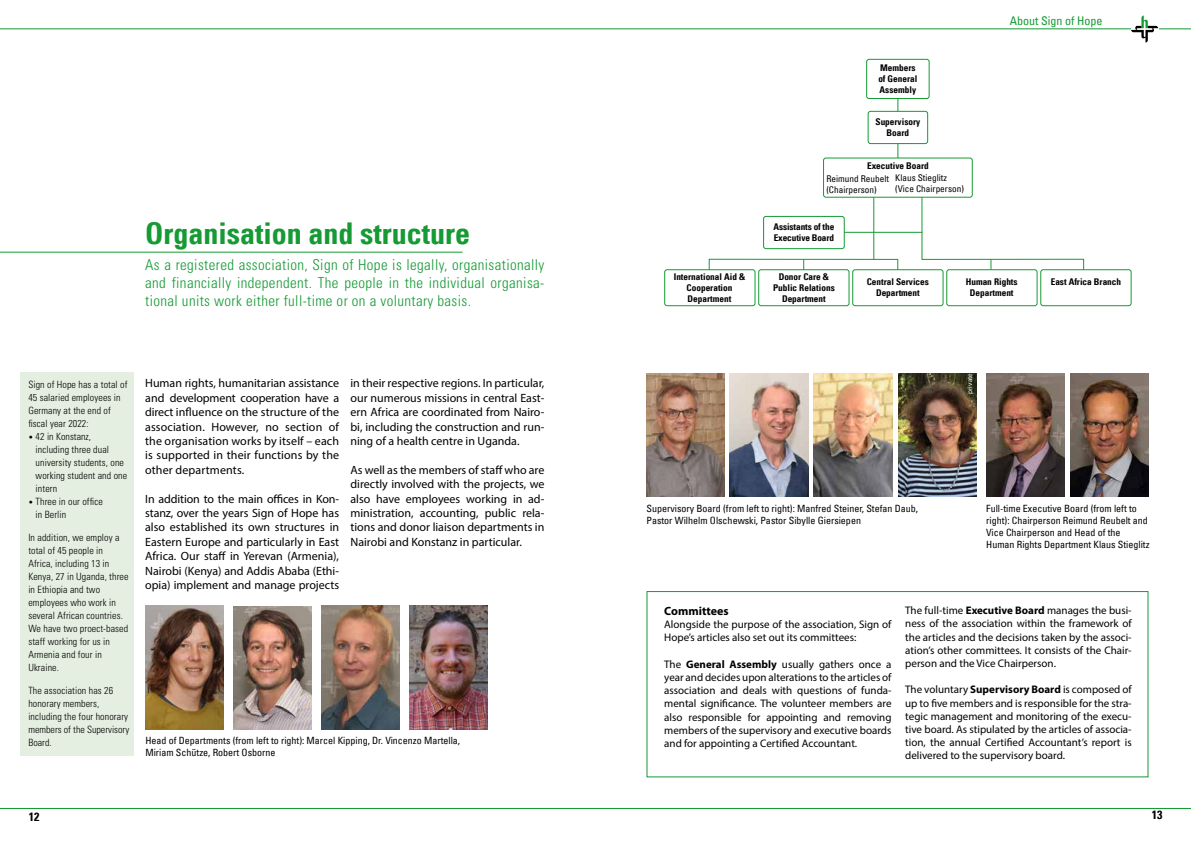
<style>
.page{position:relative;width:1191px;height:842px;background:#fff}
.page>*{position:absolute;margin:0;border:0;box-sizing:border-box;transform-origin:0 0}
.t1{font:700 condensed 30px "Univers LT";color:#159a34}
.t2{font:300 condensed 15px/18px "Univers LT Std";letter-spacing:.025em;color:#159a34;text-align:justify}
.t3{font:12px/14.4px "Myriad Pro";color:#000;text-align:justify}
.t4{font:condensed 12px "Univers LT";color:#159a34}
.t5{font:700 12px "Myriad Pro";color:#000}
.t6{font:700 condensed 12px "Univers LT";color:#000}
.t7{font:11px/13.2px "Myriad Pro";color:#000;text-align:justify}
.t8{font:300 condensed 10px/13px "Univers LT Std";letter-spacing:.01em;color:#000}
.t9{font:condensed 10px/12px "Univers LT";color:#000}
.t10{font:700 condensed 9.3px/11.1px "Univers LT";color:#000;text-align:center}
.t11{font:condensed 9.3px/11.1px "Univers LT";color:#000}
.t12{font:7px "Myriad Pro";letter-spacing:.025em;color:#fff}
.s1{font-size:8px}
.s2{font-weight:700}
</style>
<div class="page">
<img style="left:646px;top:373px;width:78px;height:124px">
<img style="left:145px;top:606px;width:78px;height:123px">
<hr style="left:0;top:808px;width:1191px;height:1px;background:#159a34">
<div style="left:20px;top:372px;width:114px;height:384px;background:#e5efe1"></div>
<div style="left:646px;top:591px;width:502px;height:186px;background:#fff;border:1px solid #159a34"></div>
<img style="left:730px;top:373px;width:78px;height:124px">
<img style="left:233px;top:606px;width:79px;height:123px">
<img style="left:898px;top:373px;width:78px;height:124px">
<img style="left:410px;top:606px;width:78px;height:123px">
<img style="left:814px;top:373px;width:78px;height:124px">
<img style="left:321px;top:606px;width:79px;height:123px">
<img style="left:1070px;top:373px;width:78px;height:124px">
<img style="left:986px;top:373px;width:78px;height:124px">
<hr style="left:0;top:252px;width:462px;height:1px;background:#159a34">
<hr style="left:0;top:28px;width:1191px;height:1px;background:#159a34">
<div style="left:1130px;top:13px;width:28px;height:33px;background:#fff"></div>
<svg style="left:1131px;top:16px;width:27px;height:27px"></svg>
<hr style="left:873px;top:177px;width:1px;height:82px;background:#159a34">
<hr style="left:814px;top:232px;width:108px;height:1px;background:#159a34">
<div style="left:763px;top:216px;width:81px;height:33px;background:#fff;border-radius:2px"></div>
<div style="left:763px;top:216px;width:81px;height:33px;border:1px solid #159a34;border-radius:2px"></div>
<hr style="left:897px;top:76px;width:1px;height:99px;background:#159a34">
<div style="left:866px;top:59px;width:63px;height:39px;background:#fff;border-radius:2px"></div>
<div style="left:866px;top:59px;width:63px;height:40px;border:1px solid #159a34;border-radius:2px"></div>
<div style="left:868px;top:111px;width:59px;height:33px;background:#fff;border-radius:2px"></div>
<div style="left:867px;top:111px;width:61px;height:33px;border:1px solid #159a34;border-radius:2px"></div>
<div style="left:823px;top:158px;width:149px;height:39px;background:#fff;border-radius:2px"></div>
<div style="left:823px;top:158px;width:149px;height:40px;border:1px solid #159a34;border-radius:2px"></div>
<svg style="left:708px;top:258px;width:190px;height:22px"></svg>
<svg style="left:921px;top:166px;width:163px;height:113px"></svg>
<div style="left:1040px;top:270px;width:91px;height:36px;background:#fff;border-radius:2px"></div>
<div style="left:1040px;top:269px;width:91px;height:37px;border:1px solid #159a34;border-radius:2px"></div>
<div style="left:664px;top:270px;width:91px;height:36px;background:#fff;border-radius:2px"></div>
<div style="left:664px;top:269px;width:91px;height:37px;border:1px solid #159a34;border-radius:2px"></div>
<div style="left:758px;top:270px;width:91px;height:36px;background:#fff;border-radius:2px"></div>
<div style="left:758px;top:269px;width:91px;height:37px;border:1px solid #159a34;border-radius:2px"></div>
<div style="left:946px;top:270px;width:91px;height:36px;background:#fff;border-radius:2px"></div>
<div style="left:946px;top:269px;width:91px;height:37px;border:1px solid #159a34;border-radius:2px"></div>
<div style="left:852px;top:270px;width:91px;height:36px;background:#fff;border-radius:2px"></div>
<div style="left:852px;top:269px;width:91px;height:37px;border:1px solid #159a34;border-radius:2px"></div>
<h1 class="t1" style="left:145px;top:214px;width:326px">Organisation and structure</h1>
<p class="t2" style="left:145px;top:256px;width:401px">As a registered association, Sign of Hope is legally, organisationally and financially independent. The people in the individual organisa&shy;tional units work either full-time or on a voluntary basis.</p>
<p class="t8" style="left:28px;top:378px;width:101px">Sign of Hope has a total of<br>45 salaried employees in<br>Germany at the end of fiscal year 2022:</p>
<p class="t8" style="left:36px;top:430px;width:93px;text-indent:-7px"><span class="s1">•</span> 42 in Konstanz, including three dual university students, one working student and one intern</p>
<p class="t8" style="left:36px;top:495px;width:69px;text-indent:-7px"><span class="s1">•</span> Three in our office in Berlin</p>
<p class="t8" style="left:28px;top:531px;width:102px">In addition, we employ a total of 45 people in<br>Africa, including 13 in<br>Kenya, 27 in Uganda, three in Ethiopia and two employees who work in several African countries.<br>We have two proect-based staff working for us in<br>Armenia and four in<br>Ukraine.</p>
<p class="t8" style="left:28px;top:684px;width:102px">The association has 26 honorary members, including the four honorary members of the Supervisory<br>Board.</p>
<p class="t3" style="left:145px;top:376px;width:195px">Human rights, humanitarian assistance and development cooperation have a direct influence on the structure of the association. However, no section of the organisation works by itself – each is supported in their functions by the other departments.</p>
<p class="t3" style="left:145px;top:491px;width:195px">In addition to the main offices in Kon&shy;stanz, over the years Sign of Hope has also established its own structures in Eastern Europe and particularly in East Africa. Our staff in Yerevan (Armenia), Nairobi (Kenya) and Addis Ababa (Ethi&shy;opia) implement and manage projects</p>
<p class="t3" style="left:350px;top:376px;width:195px">in their respective regions. In particular, our numerous missions in central East&shy;ern Africa are coordinated from Nairo&shy;bi, including the construction and run&shy;ning of a health centre in Uganda.</p>
<p class="t3" style="left:350px;top:462px;width:195px">As well as the members of staff who are directly involved with the projects, we also have employees working in ad&shy;ministration, accounting, public rela&shy;tions and donor liaison departments in Nairobi and Konstanz in particular.</p>
<p class="t9" style="left:145px;top:734px;width:316px">Head of Departments (from left to right): Marcel Kipping, Dr. Vincenzo Martella,<br>Miriam Schütze, Robert Osborne</p>
<p class="t10" style="left:878px;top:62px;width:41px;text-align:left">Members of General<br>Assembly</p>
<p class="t10" style="left:875px;top:116px;width:46px">Supervisory<br>Board</p>
<p class="t10" style="left:867px;top:160px;width:63px">Executive Board</p>
<p class="t11" style="left:895px;top:172px;width:70px">Klaus Stieglitz (Vice Chairperson)</p>
<p class="t11" style="left:826px;top:173px;width:64px">Reimund Reubelt (Chairperson)</p>
<p class="t10" style="left:773px;top:221px;width:62px;text-align:left">Assistants of the<br>Executive Board</p>
<p class="t4" style="left:1009px;top:13px;width:94px">About Sign of Hope</p>
<p class="t10" style="left:674px;top:271px;width:73px">International Aid &amp;<br>Cooperation<br>Department</p>
<p class="t10" style="left:773px;top:271px;width:63px">Donor Care &amp;<br>Public Relations<br>Department</p>
<p class="t10" style="left:965px;top:276px;width:53px">Human Rights<br>Department</p>
<p class="t10" style="left:866px;top:276px;width:64px">Central Services<br>Department</p>
<p class="t12" style="left:965px;top:394px;width:23px;rotate:-90deg">private</p>
<p class="t10" style="left:1050px;top:276px;width:72px">East Africa Branch</p>
<p class="t9" style="left:646px;top:502px;width:273px">Supervisory Board (from left to right): Manfred Steiner, Stefan Daub,<br>Pastor Wilhelm Olschewski, Pastor Sibylle Giersiepen</p>
<p class="t9" style="left:986px;top:502px;width:165px">Full-time Executive Board (from left to right): Chairperson Reimund Reubelt and Vice Chairperson and Head of the Human Rights Department Klaus Stieglitz</p>
<p class="t5" style="left:664px;top:603px;width:66px">Committees</p>
<p class="t7" style="left:664px;top:618px;width:229px">Alongside the purpose of the association, Sign of<br>Hope’s articles also set out its committees:</p>
<p class="t7" style="left:664px;top:657px;width:229px">The <span class="s2">General Assembly</span> usually gathers once a year and decides upon alterations to the articles of association and deals with questions of funda&shy;mental significance. The volunteer members are also responsible for appointing and removing members of the supervisory and executive boards and for appointing a Certified Accountant.</p>
<p class="t7" style="left:905px;top:604px;width:228px">The full-time <span class="s2">Executive Board</span> manages the busi&shy;ness of the association within the framework of the articles and the decisions taken by the associ&shy;ation’s other committees. It consists of the Chair&shy;person and the Vice Chairperson.</p>
<p class="t7" style="left:905px;top:683px;width:228px">The voluntary <span class="s2">Supervisory Board</span> is composed of up to five members and is responsible for the stra&shy;tegic management and monitoring of the execu&shy;tive board. As stipulated by the articles of associa&shy;tion, the annual Certified Accountant’s report is delivered to the supervisory board.</p>
<p class="t6" style="left:29px;top:809px;width:12px">12</p>
<p class="t6" style="left:1152px;top:808px;width:12px">13</p>
</div>
